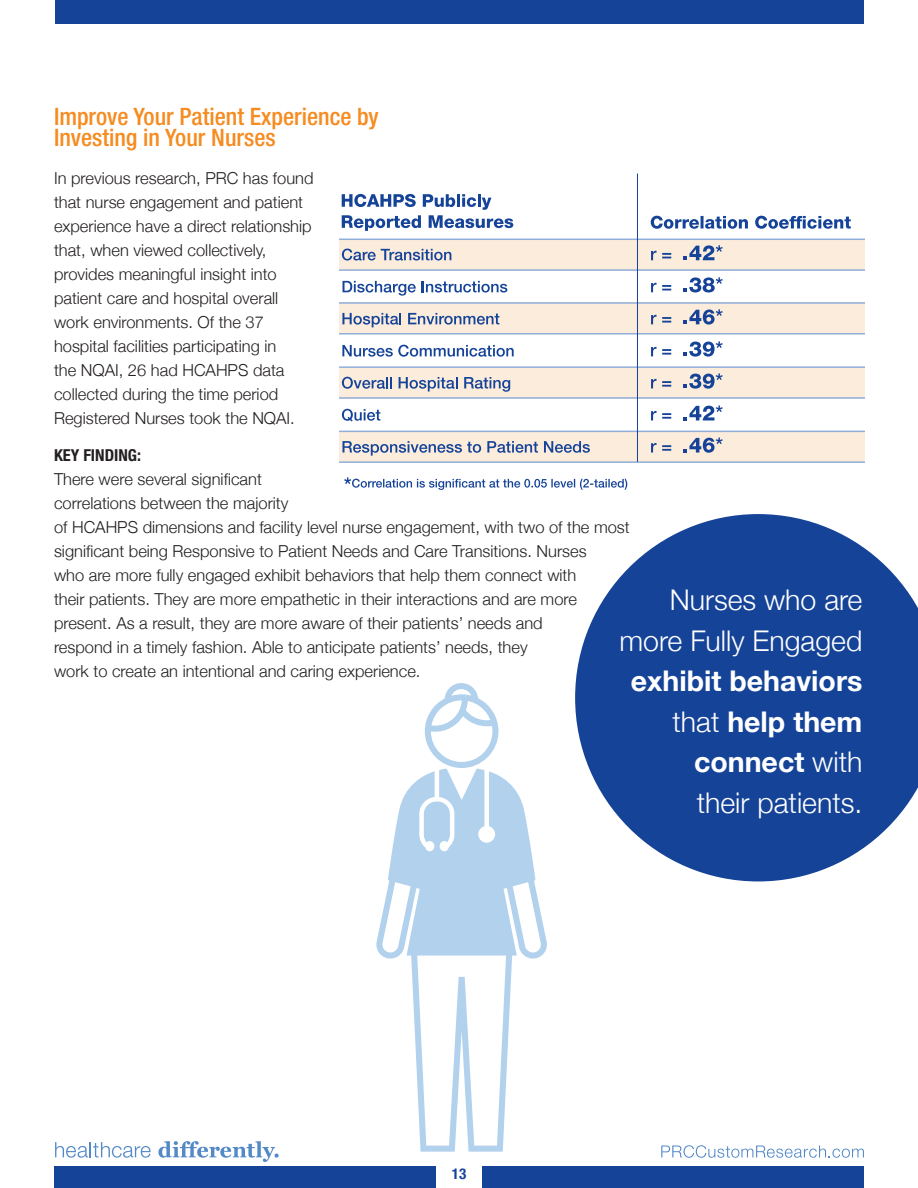
<style>
.page{position:relative;width:918px;height:1188px;background:#fff}
.page>*{position:absolute;margin:0;border:0;box-sizing:border-box;transform-origin:0 0}
.t1{font:700 28.5px/40.5px "Helvetica Neue";color:#fff;text-align:right}
.t2{font:300 28.5px/40.5px "Helvetica Neue";color:#fff;text-align:right}
.t3{font:500 condensed 24px/21px "Helvetica Neue LT Std";color:#f68b1f}
.t4{font:300 16.5px/24px "Helvetica Neue";color:#231f20}
.t5{font:700 condensed 16.5px "Helvetica Neue LT Std";color:#231f20}
.t6{font:700 condensed 15px "Helvetica Neue";color:#154398}
.s1{font-weight:300}
</style>
<div class="page">
<div style="left:54px;top:1166px;width:381px;height:22px;background:#154398"></div>
<div style="left:483px;top:1166px;width:381px;height:22px;background:#154398"></div>
<div style="left:55px;top:0;width:809px;height:24px;background:#154398"></div>
<svg style="left:55px;top:1142px;width:96px;height:16px"></svg>
<svg style="left:158px;top:1141px;width:121px;height:21px"></svg>
<svg style="left:661px;top:1145px;width:203px;height:13px"></svg>
<div style="left:339px;top:239px;width:526px;height:31px;background:#fbecdc"></div>
<hr style="left:339px;top:239px;width:526px;height:1px;background:#91aeda">
<hr style="left:339px;top:269px;width:526px;height:2px;background:#91aeda">
<div style="left:339px;top:303px;width:526px;height:31px;background:#fbecdc"></div>
<hr style="left:339px;top:302px;width:526px;height:2px;background:#91aeda">
<hr style="left:339px;top:333px;width:526px;height:2px;background:#91aeda">
<div style="left:339px;top:367px;width:526px;height:31px;background:#fbecdc"></div>
<hr style="left:339px;top:366px;width:526px;height:2px;background:#91aeda">
<hr style="left:339px;top:397px;width:526px;height:2px;background:#91aeda">
<div style="left:339px;top:431px;width:526px;height:31px;background:#fbecdc"></div>
<hr style="left:339px;top:431px;width:526px;height:1px;background:#91aeda">
<hr style="left:339px;top:461px;width:526px;height:2px;background:#91aeda">
<svg style="left:342px;top:194px;width:171px;height:37px"></svg>
<svg style="left:342px;top:249px;width:109px;height:12px"></svg>
<svg style="left:343px;top:281px;width:73px;height:15px"></svg>
<svg style="left:422px;top:281px;width:85px;height:12px"></svg>
<svg style="left:342px;top:313px;width:59px;height:14px"></svg>
<svg style="left:408px;top:313px;width:91px;height:12px"></svg>
<svg style="left:342px;top:345px;width:172px;height:12px"></svg>
<svg style="left:342px;top:377px;width:50px;height:12px"></svg>
<svg style="left:399px;top:377px;width:59px;height:15px"></svg>
<svg style="left:464px;top:377px;width:46px;height:15px"></svg>
<svg style="left:342px;top:409px;width:38px;height:13px"></svg>
<svg style="left:343px;top:441px;width:138px;height:15px"></svg>
<svg style="left:487px;top:441px;width:51px;height:12px"></svg>
<svg style="left:544px;top:441px;width:46px;height:12px"></svg>
<svg style="left:651px;top:216px;width:200px;height:13px"></svg>
<svg style="left:651px;top:251px;width:20px;height:9px"></svg>
<svg style="left:684px;top:245px;width:39px;height:15px"></svg>
<svg style="left:651px;top:283px;width:20px;height:9px"></svg>
<svg style="left:684px;top:277px;width:39px;height:16px"></svg>
<svg style="left:651px;top:315px;width:20px;height:9px"></svg>
<svg style="left:684px;top:309px;width:39px;height:16px"></svg>
<svg style="left:651px;top:347px;width:20px;height:9px"></svg>
<svg style="left:684px;top:341px;width:39px;height:16px"></svg>
<svg style="left:651px;top:379px;width:20px;height:9px"></svg>
<svg style="left:684px;top:373px;width:39px;height:16px"></svg>
<svg style="left:651px;top:411px;width:20px;height:9px"></svg>
<svg style="left:684px;top:405px;width:39px;height:15px"></svg>
<svg style="left:651px;top:443px;width:20px;height:10px"></svg>
<svg style="left:684px;top:438px;width:39px;height:15px"></svg>
<svg style="left:344px;top:477px;width:283px;height:13px"></svg>
<hr style="left:637px;top:173px;width:1px;height:289px;background:#154398">
<svg style="left:575px;top:514px;width:343px;height:367px;fill:#154398"></svg>
<svg style="left:376px;top:769px;width:171px;height:383px"></svg>
<svg style="left:425px;top:683px;width:73px;height:85px"></svg>
<h2 class="t3" style="left:54px;top:106px;width:326px">Improve Your Patient Experience by<br>Investing in Your Nurses</h2>
<p class="t4" style="left:54px;top:165px;width:261px">In previous research, PRC has found that nurse engagement and patient experience have a direct relationship that, when viewed collectively, provides meaningful insight into patient care and hospital overall work environments. Of the 37 hospital facilities participating in<br>the NQAI, 26 had HCAHPS data collected during the time period Registered Nurses took the NQAI.</p>
<p class="t5" style="left:54px;top:445px;width:89px">KEY FINDING:</p>
<p class="t4" style="left:54px;top:466px;width:577px">There were several significant<br>correlations between the majority<br>of HCAHPS dimensions and facility level nurse engagement, with two of the most significant being Responsive to Patient Needs and Care Transitions. Nurses<br>who are more fully engaged exhibit behaviors that help them connect with<br>their patients. They are more empathetic in their interactions and are more present. As a result, they are more aware of their patients’ needs and<br>respond in a timely fashion. Able to anticipate patients’ needs, they<br>work to create an intentional and caring experience.</p>
<h1 class="t2" style="left:620px;top:578px;width:244px">Nurses who are more Fully Engaged</h1>
<h1 class="t1" style="left:631px;top:661px;width:233px">exhibit behaviors <span class="s1">that</span> help them connect <span class="s1">with<br>their patients.</span></h1>
<p class="t6" style="left:452px;top:1161px;width:16px">13</p>
</div>
